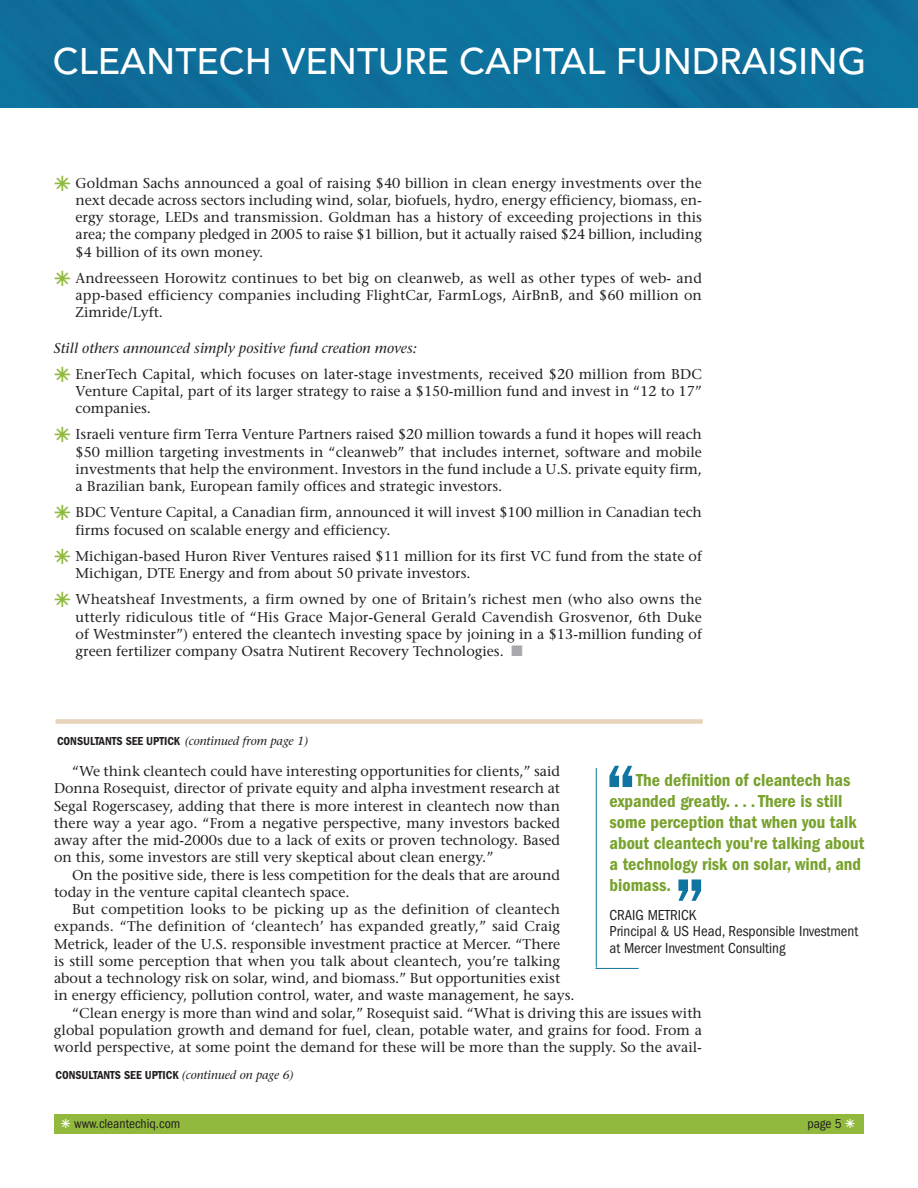
<style>
.page{position:relative;width:918px;height:1188px;background:#fff}
.page>*{position:absolute;margin:0;border:0;box-sizing:border-box;transform-origin:0 0}
.t1{font:600 condensed 76.5px "Franklin Gothic";color:#0f75a0}
.t2{font:500 36.75px "Avenir";color:#fff}
.t3{font:600 condensed 18px/21px "Franklin Gothic";color:#78a22d}
.t4{font:condensed 15px/16.5px "Franklin Gothic";color:#231f20}
.t5{font:14.25px/17.2px "Stone Serif";color:#231f20;text-align:justify}
.t6{font:italic 14.25px "Stone Serif";color:#231f20}
.t7{font:condensed 13.5px "Franklin Gothic";color:#231f20}
.t8{font:600 condensed 12px "Franklin Gothic";color:#231f20}
.s1{font-family:"European Pi Three";font-size:30px;color:#90b93d}
.s2{font-family:"Stone Serif";font-weight:400;font-style:italic;font-stretch:normal}
.s3{font-family:"European Pi Three";font-stretch:normal;font-size:18px;color:#fff}
</style>
<div class="page">
<div style="left:56px;top:719px;width:647px;height:5px;background:#e7d2ba"></div>
<div style="left:54px;top:1114px;width:810px;height:20px;background:#90b93d"></div>
<div style="left:0;top:0;width:918px;height:108px;background:#0e709c"></div>
<hr style="left:596px;top:768px;width:1px;height:200px;background:#0f75a0">
<hr style="left:596px;top:968px;width:43px;height:1px;background:#0f75a0">
<h2 class="t2" style="left:53px;top:29px;width:815px">CLEANTECH VENTURE CAPITAL FUNDRAISING</h2>
<p class="t5" style="left:76px;top:175px;width:628px;text-indent:-22px"><span class="s1">-</span> Goldman Sachs announced a goal of raising $40 billion in clean energy investments over the next decade across sectors including wind, solar, biofuels, hydro, energy efficiency, biomass, en&shy;ergy storage, LEDs and transmission. Goldman has a history of exceeding projections in this area; the company pledged in 2005 to raise $1 billion, but it actually raised $24 billion, including $4 billion of its own money.</p>
<p class="t5" style="left:76px;top:271px;width:628px;text-indent:-22px"><span class="s1">-</span> Andreesseen Horowitz continues to bet big on cleanweb, as well as other types of web- and app-based efficiency companies including FlightCar, FarmLogs, AirBnB, and $60 million on Zimride/Lyft.</p>
<p class="t6" style="left:54px;top:342px;width:364px">Still others announced simply positive fund creation moves:</p>
<p class="t5" style="left:76px;top:367px;width:628px;text-indent:-22px"><span class="s1">-</span> EnerTech Capital, which focuses on later-stage investments, received $20 million from BDC Venture Capital, part of its larger strategy to raise a $150-million fund and invest in “12 to 17” companies.</p>
<p class="t5" style="left:76px;top:427px;width:628px;text-indent:-22px"><span class="s1">-</span> Israeli venture firm Terra Venture Partners raised $20 million towards a fund it hopes will reach $50 million targeting investments in “cleanweb” that includes internet, software and mobile investments that help the environment. Investors in the fund include a U.S. private equity firm, a Brazilian bank, European family offices and strategic investors.</p>
<p class="t5" style="left:76px;top:505px;width:628px;text-indent:-22px"><span class="s1">-</span> BDC Venture Capital, a Canadian firm, announced it will invest $100 million in Canadian tech firms focused on scalable energy and efficiency.</p>
<p class="t5" style="left:76px;top:549px;width:628px;text-indent:-22px"><span class="s1">-</span> Michigan-based Huron River Ventures raised $11 million for its first VC fund from the state of<br>Michigan, DTE Energy and from about 50 private investors.</p>
<p class="t5" style="left:76px;top:592px;width:628px;text-indent:-22px"><span class="s1">-</span> Wheatsheaf Investments, a firm owned by one of Britain’s richest men (who also owns the utterly ridiculous title of “His Grace Major-General Gerald Cavendish Grosvenor, 6th Duke of Westminster”) entered the cleantech investing space by joining in a $13-million funding of green fertilizer company Osatra Nutirent Recovery Technologies.</p>
<p class="t8" style="left:57px;top:737px;width:253px">CONSULTANTS SEE UPTICK <span class="s2">(continued from page 1)</span></p>
<p class="t5" style="left:54px;top:764px;width:508px;text-indent:18px">“We think cleantech could have interesting opportunities for clients,” said Donna Rosequist, director of private equity and alpha investment research at Segal Rogerscasey, adding that there is more interest in cleantech now than there way a year ago. “From a negative perspective, many investors backed away after the mid-2000s due to a lack of exits or proven technology. Based on this, some investors are still very skeptical about clean energy.”</p>
<p class="t5" style="left:54px;top:868px;width:508px;text-indent:18px">On the positive side, there is less competition for the deals that are around today in the venture capital cleantech space.</p>
<p class="t5" style="left:72px;top:902px;width:490px">But competition looks to be picking up as the definition of cleantech</p>
<p class="t5" style="left:54px;top:919px;width:508px">expands. “The definition of ‘cleantech’ has expanded greatly,” said Craig</p>
<p class="t5" style="left:54px;top:937px;width:508px">Metrick, leader of the U.S. responsible investment practice at Mercer. “There</p>
<p class="t5" style="left:54px;top:954px;width:508px">is still some perception that when you talk about cleantech, you’re talking</p>
<p class="t5" style="left:54px;top:971px;width:508px">about a technology risk on solar, wind, and biomass.” But opportunities exist</p>
<p class="t5" style="left:54px;top:988px;width:522px">in energy efficiency, pollution control, water, and waste management, he says.</p>
<p class="t5" style="left:72px;top:1006px;width:631px">“Clean energy is more than wind and solar,” Rosequist said. “What is driving this are issues with</p>
<p class="t5" style="left:54px;top:1023px;width:650px">global population growth and demand for fuel, clean, potable water, and grains for food. From a</p>
<p class="t5" style="left:54px;top:1040px;width:650px">world perspective, at some point the demand for these will be more than the supply. So the avail-</p>
<p class="t8" style="left:56px;top:1071px;width:240px">CONSULTANTS SEE UPTICK <span class="s2">(continued on page 6)</span></p>
<h1 class="t1" style="left:604px;top:767px;width:34px">“</h1>
<p class="t3" style="left:610px;top:771px;width:256px;text-indent:27px">The definition of cleantech has expanded greatly. . . . There is still some perception that when you talk about cleantech you're talking about a technology risk on solar, wind, and biomass.</p>
<p class="t4" style="left:610px;top:908px;width:250px">CRAIG METRICK<br>Principal &amp; US Head, Responsible Investment at Mercer Investment Consulting</p>
<h1 class="t1" style="left:673px;top:879px;width:34px">”</h1>
<p class="t7" style="left:61px;top:1119px;width:121px"><span class="s3">-</span> www.cleantechiq.com</p>
<p class="t7" style="left:807px;top:1119px;width:49px">page 5 <span class="s3">-</span></p>
</div>
